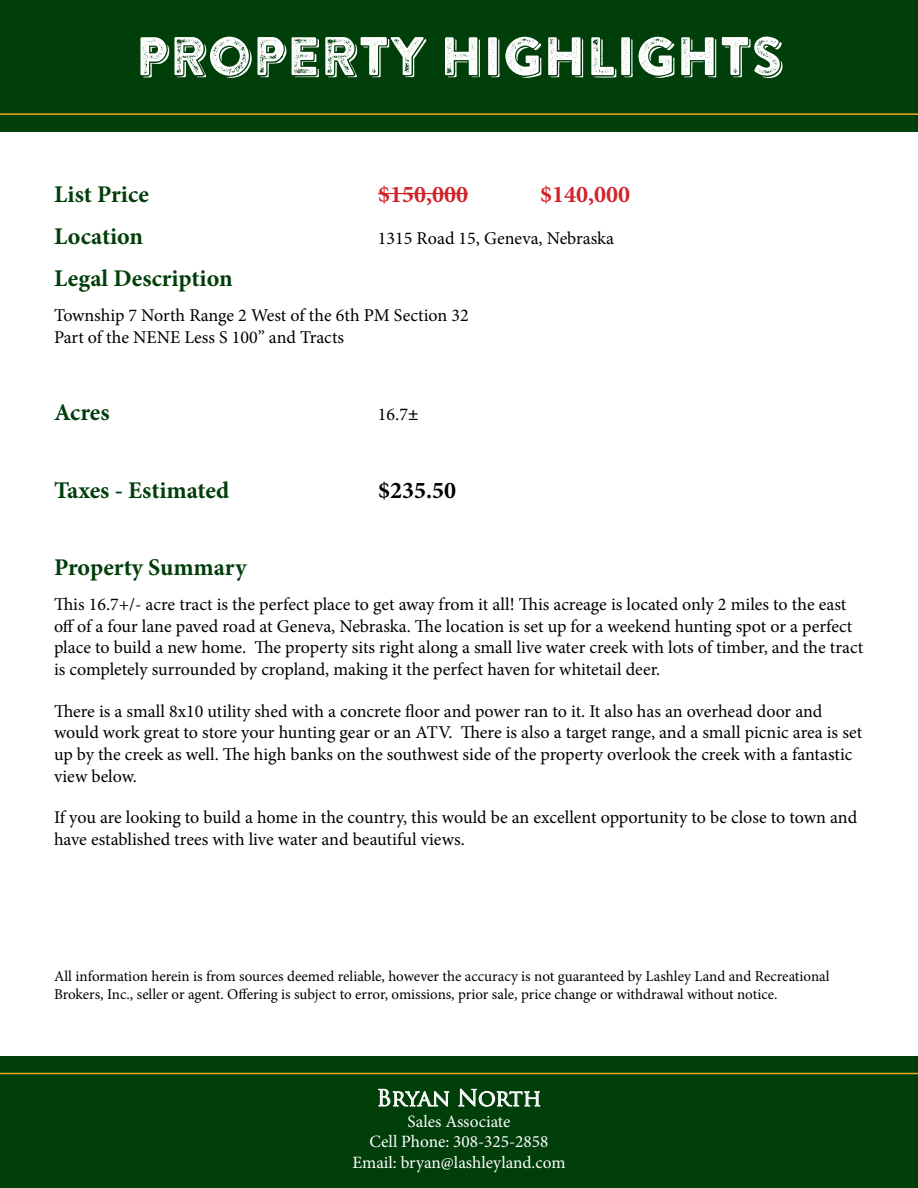
<style>
.page{position:relative;width:918px;height:1188px;background:#fff}
.page>*{position:absolute;margin:0;border:0;box-sizing:border-box;transform-origin:0 0}
.t1{font:54px "Brandon Printed Two Shadow";color:#fff}
.t2{font:700 24px "Minion Pro";color:#003e0a}
.t3{font:700 24px "Minion Pro";color:#d2232a}
.t4{font:700 24px "Minion Pro";color:#000}
.t5{font:22.2px "Trajan Pro";letter-spacing:-.015em;color:#fff}
.t6{font:18px/21.6px "Minion Pro";color:#000}
.t7{font:17.25px/20.7px "Minion Pro";color:#fff;text-align:center}
.t8{font:15px/18px "Minion Pro";color:#000}
.s1{font-weight:700}
</style>
<div class="page">
<div style="left:0;top:1056px;width:918px;height:132px;background:#003e0a"></div>
<hr style="left:0;top:1073px;width:918px;height:1px;background:#f5a81d">
<svg style="left:378px;top:1089px;width:72px;height:18px"></svg>
<svg style="left:458px;top:1088px;width:83px;height:19px"></svg>
<div style="left:0;top:0;width:918px;height:132px;background:#003e0a"></div>
<hr style="left:0;top:113px;width:918px;height:2px;background:#f5a81d">
<hr style="left:378px;top:193px;width:90px;height:1px;background:#d2232a">
<h1 class="t1" style="left:135px;top:22px;width:649px">PROPERTY HIGHLIGHTS</h1>
<h2 class="t2" style="left:54px;top:177px;width:96px">List Price</h2>
<h2 class="t3" style="left:378px;top:177px;width:92px">$150,000</h2>
<h2 class="t3" style="left:540px;top:177px;width:92px">$140,000</h2>
<h2 class="t2" style="left:54px;top:219px;width:91px">Location</h2>
<p class="t6" style="left:378px;top:227px;width:238px">1315 Road 15, Geneva, Nebraska</p>
<h2 class="t2" style="left:54px;top:262px;width:180px">Legal Description</h2>
<p class="t6" style="left:54px;top:305px;width:416px">Township 7 North Range 2 West of the 6th PM Section 32<br>Part of the NENE Less S 100” and Tracts</p>
<h2 class="t2" style="left:54px;top:396px;width:57px">Acres</h2>
<p class="t6" style="left:378px;top:404px;width:42px">16.7<span class="s1">±</span></p>
<h2 class="t2" style="left:54px;top:473px;width:177px">Taxes - Estimated</h2>
<h2 class="t4" style="left:378px;top:473px;width:80px">$235.50</h2>
<h2 class="t2" style="left:54px;top:550px;width:194px">Property Summary</h2>
<p class="t6" style="left:54px;top:594px;width:811px">This 16.7+/- acre tract is the perfect place to get away from it all! This acreage is located only 2 miles to the east off of a four lane paved road at Geneva, Nebraska. The location is set up for a weekend hunting spot or a perfect place to build a new home. The property sits right along a small live water creek with lots of timber, and the tract is completely surrounded by cropland, making it the perfect haven for whitetail deer.</p>
<p class="t6" style="left:54px;top:700px;width:810px">There is a small 8x10 utility shed with a concrete floor and power ran to it. It also has an overhead door and would work great to store your hunting gear or an ATV. There is also a target range, and a small picnic area is set up by the creek as well. The high banks on the southwest side of the property overlook the creek with a fantastic view below.</p>
<p class="t6" style="left:54px;top:807px;width:805px">If you are looking to build a home in the country, this would be an excellent opportunity to be close to town and have established trees with live water and beautiful views.</p>
<p class="t8" style="left:54px;top:968px;width:777px">All information herein is from sources deemed reliable, however the accuracy is not guaranteed by Lashley Land and Recreational<br>Brokers, Inc., seller or agent. Offering is subject to error, omissions, prior sale, price change or withdrawal without notice.</p>
<p class="t5" style="left:376px;top:1084px;width:167px">Bryan North</p>
<p class="t7" style="left:352px;top:1111px;width:215px">Sales Associate<br>Cell Phone: 308-325-2858<br>Email: bryan@lashleyland.com</p>
</div>
